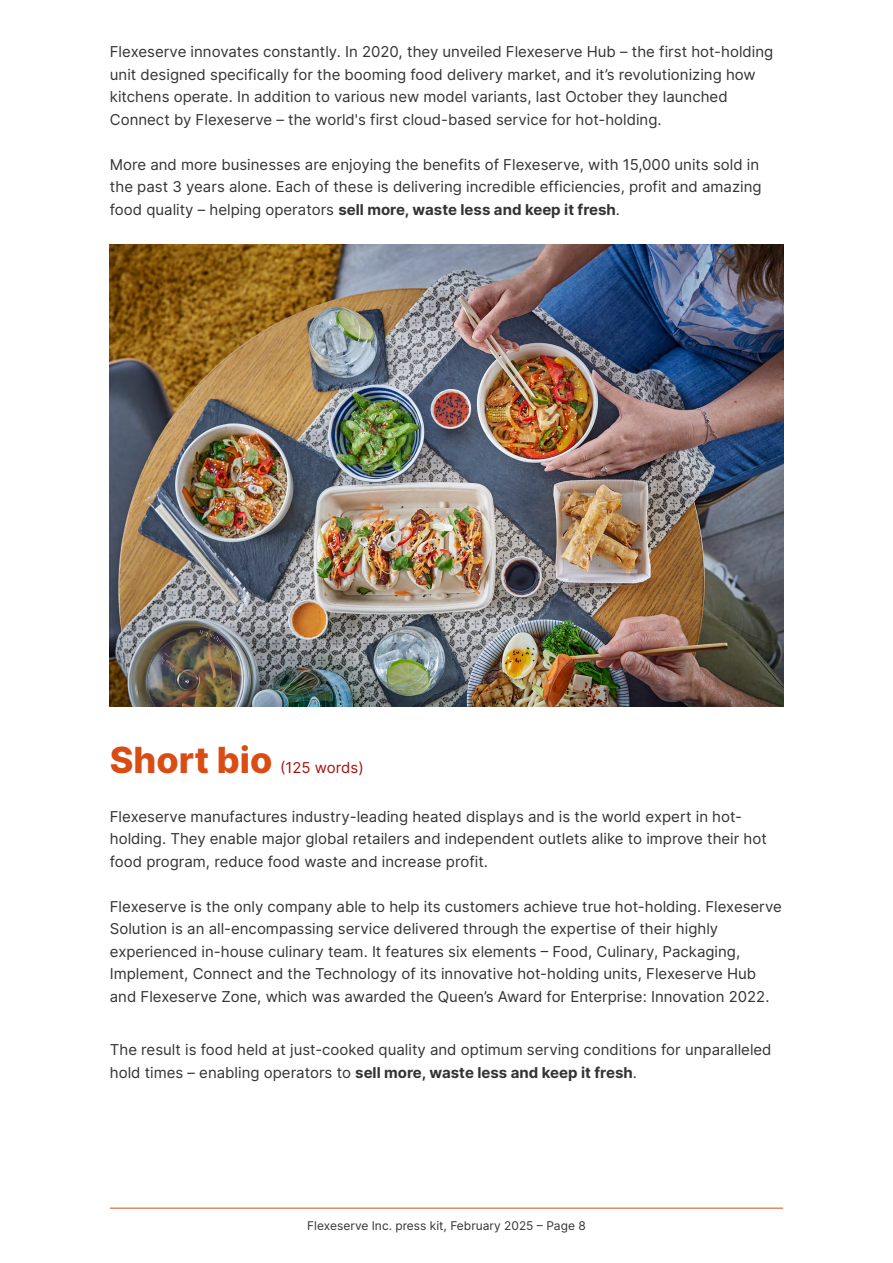
<style>
.page{position:relative;width:893px;height:1263px;background:#fff}
.page>*{position:absolute;margin:0;border:0;box-sizing:border-box;transform-origin:0 0}
.t1{font:800 36px "Inter";color:#d94d14}
.t2{font:15px/22.5px "Inter";color:#333}
.t3{font:15px "Inter";color:#a4130e}
.t4{font:12px "Inter";color:#333}
.s1{font-weight:700}
</style>
<div class="page">
<hr style="left:110px;top:1208px;width:673px;height:1px;background:#d94d15">
<img style="left:110px;top:244px;width:673px;height:463px">
<p class="t2" style="left:110px;top:40px;width:665px">Flexeserve innovates constantly. In 2020, they unveiled Flexeserve Hub – the first hot-holding unit designed specifically for the booming food delivery market, and it’s revolutionizing how kitchens operate. In addition to various new model variants, last October they launched Connect by Flexeserve – the world's first cloud-based service for hot-holding.</p>
<p class="t2" style="left:110px;top:153px;width:653px">More and more businesses are enjoying the benefits of Flexeserve, with 15,000 units sold in the past 3 years alone. Each of these is delivering incredible efficiencies, profit and amazing food quality – helping operators <span class="s1">sell more, waste less and keep it fresh</span>.</p>
<h1 class="t1" style="left:110px;top:732px;width:164px">Short bio</h1>
<p class="t3" style="left:280px;top:756px;width:85px">(125 words)</p>
<p class="t2" style="left:110px;top:805px;width:659px">Flexeserve manufactures industry-leading heated displays and is the world expert in hot&shy;holding. They enable major global retailers and independent outlets alike to improve their hot food program, reduce food waste and increase profit.</p>
<p class="t2" style="left:110px;top:895px;width:674px">Flexeserve is the only company able to help its customers achieve true hot-holding. Flexeserve Solution is an all-encompassing service delivered through the expertise of their highly experienced in-house culinary team. It features six elements – Food, Culinary, Packaging, Implement, Connect and the Technology of its innovative hot-holding units, Flexeserve Hub and Flexeserve Zone, which was awarded the Queen’s Award for Enterprise: Innovation 2022.</p>
<p class="t2" style="left:110px;top:1038px;width:663px">The result is food held at just-cooked quality and optimum serving conditions for unparalleled hold times – enabling operators to <span class="s1">sell more, waste less and keep it fresh</span>.</p>
<p class="t4" style="left:307px;top:1216px;width:280px">Flexeserve Inc. press kit, February 2025 – Page 8</p>
</div>
